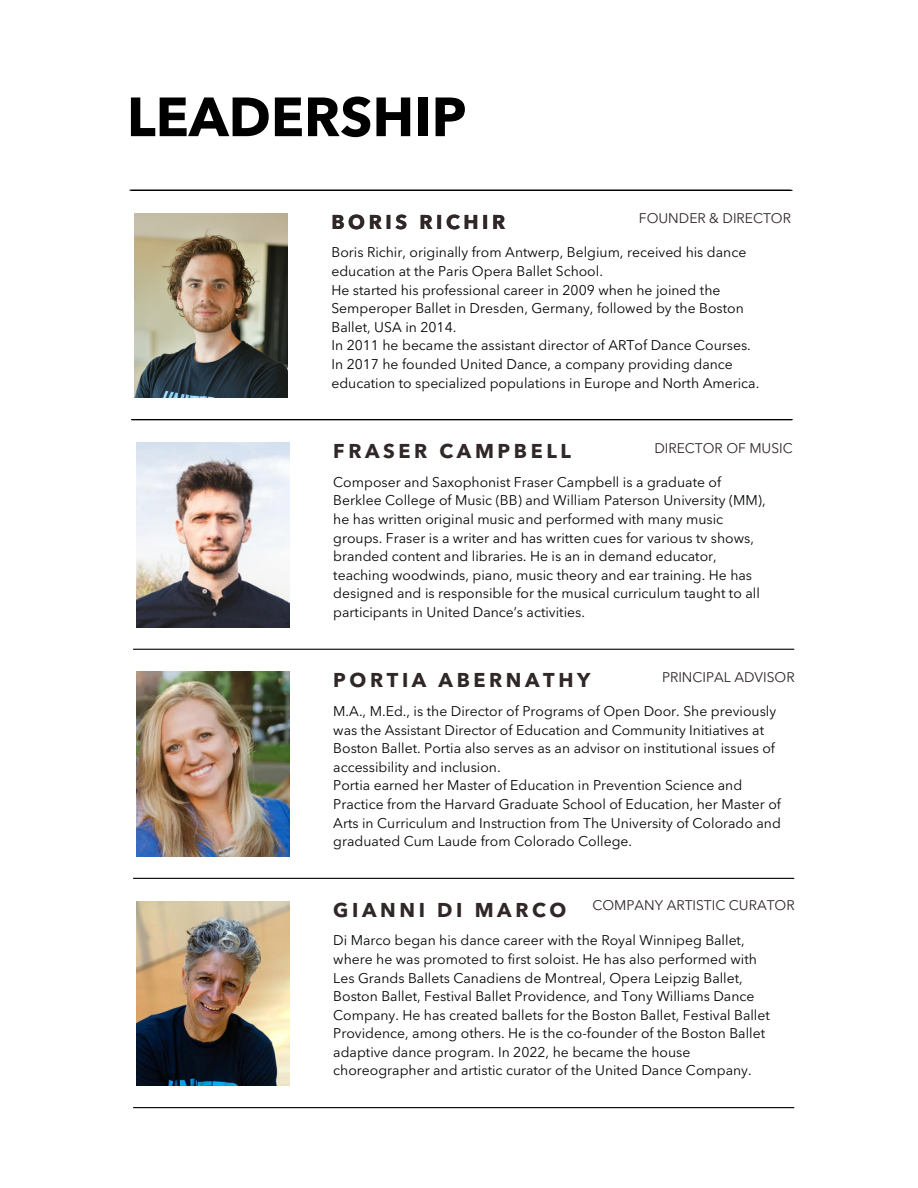
<style>
.page{position:relative;width:918px;height:1188px;background:#fff}
.page>*{position:absolute;margin:0;border:0;box-sizing:border-box;transform-origin:0 0}
.t1{font:700 54.6px "Avenir Next LT Pro";color:#000}
.t2{font:700 19.8px "Avenir Next LT Pro";letter-spacing:.18em;color:#302727}
.t3{font:13.95px/18.6px "Avenir Next LT Pro";color:#040606}
.t4{font:13.8px "Avenir Next LT Pro";color:#302727}
</style>
<div class="page">
<hr style="left:130px;top:190px;width:660px;height:1px;background:#000">
<img style="left:135px;top:213px;width:153px;height:185px">
<hr style="left:132px;top:190px;width:660px;height:1px;background:#000">
<hr style="left:132px;top:419px;width:660px;height:1px;background:#000">
<hr style="left:133px;top:649px;width:661px;height:1px;background:#000">
<img style="left:137px;top:443px;width:153px;height:184px">
<hr style="left:133px;top:878px;width:661px;height:1px;background:#000">
<img style="left:137px;top:672px;width:153px;height:184px">
<hr style="left:133px;top:1107px;width:661px;height:1px;background:#000">
<img style="left:137px;top:901px;width:153px;height:185px">
<p class="t1" style="left:127px;top:95px;width:341px">LEADERSHIP</p>
<p class="t2" style="left:331px;top:214px;width:175px">BORIS RICHIR</p>
<p class="t4" style="left:639px;top:213px;width:154px">FOUNDER &amp; DIRECTOR</p>
<p class="t3" style="left:331px;top:245px;width:416px">Boris Richir, originally from Antwerp, Belgium, received his dance education at the Paris Opera Ballet School.</p>
<p class="t3" style="left:331px;top:282px;width:414px">He started his professional career in 2009 when he joined the<br>Semperoper Ballet in Dresden, Germany, followed by the Boston<br>Ballet, USA in 2014.</p>
<p class="t3" style="left:331px;top:338px;width:421px">In 2011 he became the assistant director of ARTof Dance Courses.</p>
<p class="t3" style="left:331px;top:356px;width:429px">In 2017 he founded United Dance, a company providing dance education to specialized populations in Europe and North America.</p>
<p class="t2" style="left:333px;top:443px;width:239px">FRASER CAMPBELL</p>
<p class="t4" style="left:654px;top:442px;width:140px">DIRECTOR OF MUSIC</p>
<p class="t3" style="left:333px;top:474px;width:434px">Composer and Saxophonist Fraser Campbell is a graduate of Berklee College of Music (BB) and William Paterson University (MM), he has written original music and performed with many music groups. Fraser is a writer and has written cues for various tv shows, branded content and libraries. He is an in demand educator, teaching woodwinds, piano, music theory and ear training. He has designed and is responsible for the musical curriculum taught to all participants in United Dance’s activities.</p>
<p class="t2" style="left:333px;top:672px;width:259px">PORTIA ABERNATHY</p>
<p class="t4" style="left:662px;top:671px;width:134px">PRINCIPAL ADVISOR</p>
<p class="t3" style="left:333px;top:703px;width:444px">M.A., M.Ed., is the Director of Programs of Open Door. She previously was the Assistant Director of Education and Community Initiatives at Boston Ballet. Portia also serves as an advisor on institutional issues of accessibility and inclusion.</p>
<p class="t3" style="left:333px;top:778px;width:449px">Portia earned her Master of Education in Prevention Science and Practice from the Harvard Graduate School of Education, her Master of Arts in Curriculum and Instruction from The University of Colorado and graduated Cum Laude from Colorado College.</p>
<p class="t2" style="left:333px;top:902px;width:235px">GIANNI DI MARCO</p>
<p class="t4" style="left:593px;top:900px;width:204px">COMPANY ARTISTIC CURATOR</p>
<p class="t3" style="left:333px;top:932px;width:438px">Di Marco began his dance career with the Royal Winnipeg Ballet, where he was promoted to first soloist. He has also performed with Les Grands Ballets Canadiens de Montreal, Opera Leipzig Ballet, Boston Ballet, Festival Ballet Providence, and Tony Williams Dance Company. He has created ballets for the Boston Ballet, Festival Ballet Providence, among others. He is the co-founder of the Boston Ballet adaptive dance program. In 2022, he became the house choreographer and artistic curator of the United Dance Company.</p>
</div>
